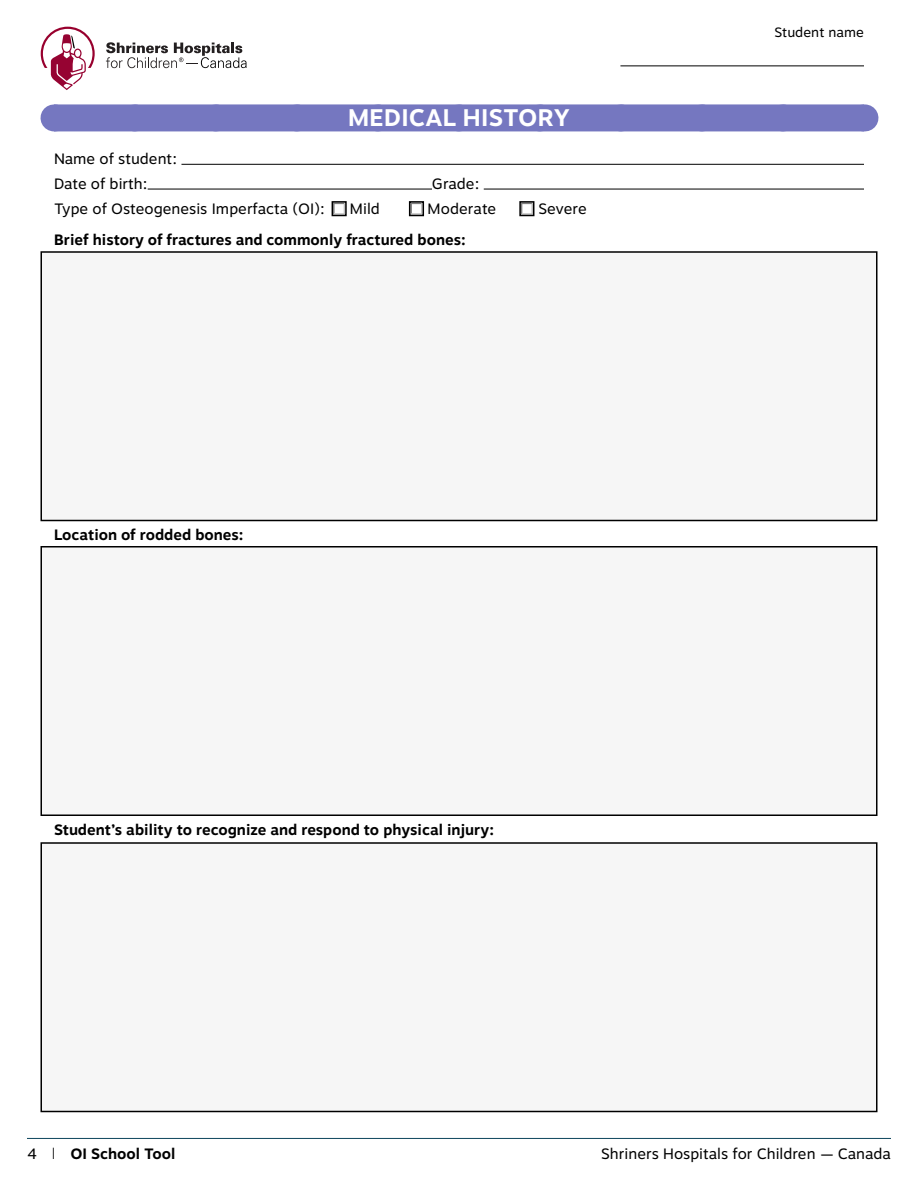
<style>
.page{position:relative;width:918px;height:1188px;background:#fff}
.page>*{position:absolute;margin:0;border:0;box-sizing:border-box;transform-origin:0 0}
.t1{font:700 24px "Motiva Sans";letter-spacing:.01em;color:#fff}
.t2{font:700 15px "Motiva Sans";color:#000}
.t3{font:15px/24.8px "Motiva Sans";color:#000}
.t4{font:13.5px "Motiva Sans";color:#000}
.s1{font-weight:400}
.s2{font-weight:100}
</style>
<div class="page">
<div style="left:54px;top:104px;width:810px;height:27px;background:#7577c0"></div>
<svg style="left:135px;top:104px;width:689px;height:1px"></svg>
<svg style="left:864px;top:104px;width:1px;height:27px"></svg>
<hr style="left:181px;top:164px;width:683px;height:1px;background:#000">
<hr style="left:148px;top:189px;width:284px;height:1px;background:#000">
<hr style="left:484px;top:189px;width:380px;height:1px;background:#000">
<div style="left:41px;top:252px;width:836px;height:268px;background:#f6f6f6"></div>
<div style="left:41px;top:251px;width:837px;height:270px;border:2px solid #000"></div>
<div style="left:41px;top:547px;width:836px;height:268px;background:#f6f6f6"></div>
<div style="left:41px;top:546px;width:837px;height:270px;border:2px solid #000"></div>
<div style="left:41px;top:843px;width:836px;height:268px;background:#f6f6f6"></div>
<div style="left:41px;top:842px;width:837px;height:270px;border:2px solid #000"></div>
<svg style="left:41px;top:27px;width:54px;height:63px"></svg>
<svg style="left:106px;top:42px;width:141px;height:26px"></svg>
<hr style="left:620px;top:66px;width:244px;height:1px;background:#000">
<hr style="left:27px;top:1138px;width:864px;height:1px;background:#0c445b">
<svg style="left:334px;top:203px;width:11px;height:11px"></svg>
<div style="left:332px;top:201px;width:15px;height:15px;border:1px solid #000"></div>
<svg style="left:411px;top:203px;width:11px;height:11px"></svg>
<div style="left:409px;top:201px;width:15px;height:15px;border:1px solid #000"></div>
<svg style="left:522px;top:204px;width:9px;height:9px"></svg>
<div style="left:519px;top:201px;width:15px;height:15px;border:2px solid #000"></div>
<p class="t3" style="left:54px;top:148px;width:125px">Name of student:<br>Date of birth:</p>
<h1 class="t1" style="left:348px;top:107px;width:223px">MEDICAL HISTORY</h1>
<p class="t3" style="left:432px;top:172px;width:49px">Grade:</p>
<p class="t3" style="left:54px;top:197px;width:327px">Type of Osteogenesis Imperfacta (OI): □ Mild</p>
<p class="t3" style="left:411px;top:197px;width:87px">□ Moderate</p>
<p class="t3" style="left:522px;top:197px;width:66px">□ Severe</p>
<p class="t2" style="left:54px;top:233px;width:413px">Brief history of fractures and commonly fractured bones:</p>
<p class="t2" style="left:54px;top:528px;width:191px">Location of rodded bones:</p>
<p class="t2" style="left:54px;top:823px;width:442px">Student’s ability to recognize and respond to physical injury:</p>
<p class="t4" style="left:775px;top:25px;width:91px">Student name</p>
<p class="t2" style="left:27px;top:1147px;width:150px"><span class="s1">4</span> <span class="s2">l</span> OI School Tool</p>
<p class="t3" style="left:601px;top:1142px;width:291px">Shriners Hospitals for Children — Canada</p>
</div>
